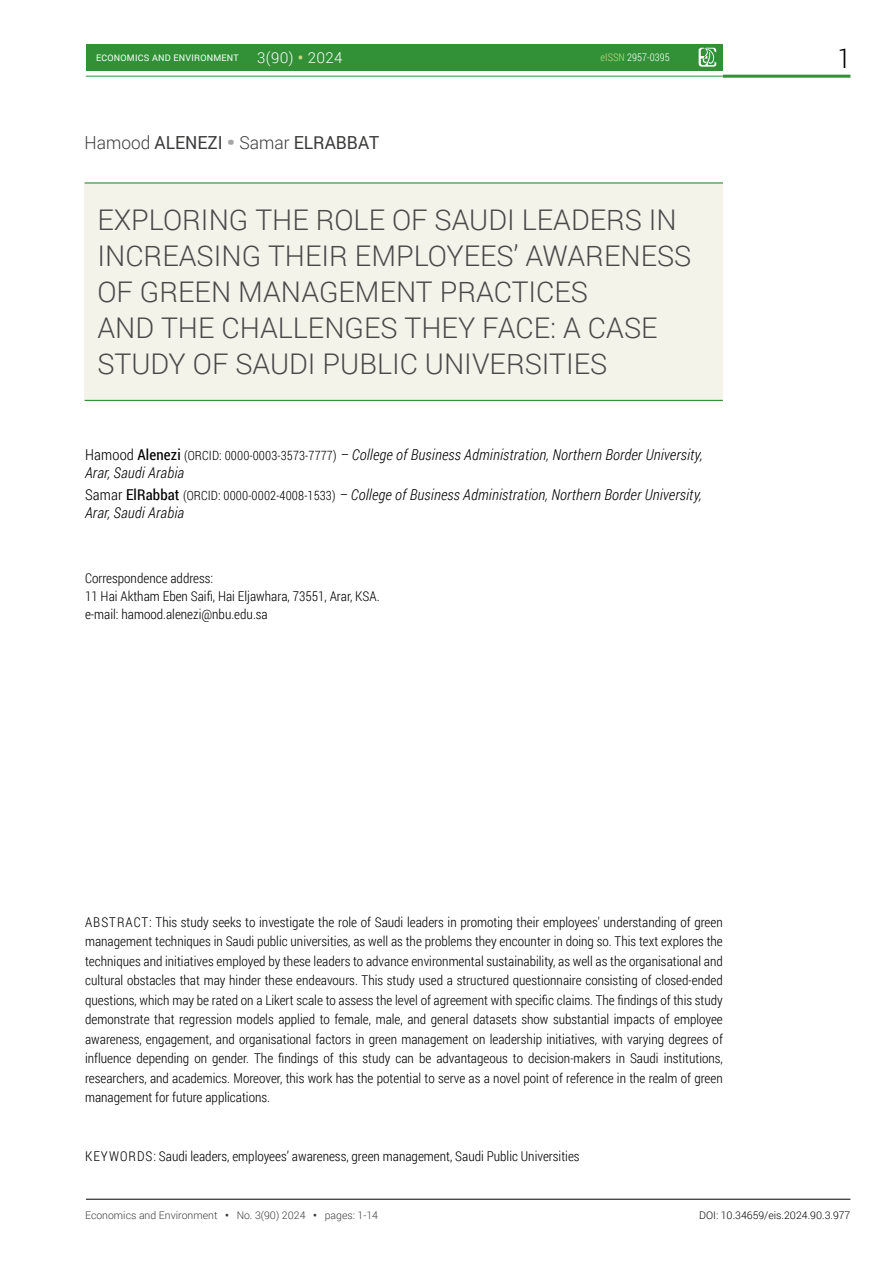
<style>
.page{position:relative;width:893px;height:1263px;background:#fff}
.page>*{position:absolute;margin:0;border:0;box-sizing:border-box;transform-origin:0 0}
.t1{font:300 28.5px/36px "Roboto";color:#494948}
.t2{font:300 27px "Roboto Condensed";color:#000}
.t3{font:18px "Roboto";color:#3b3b3a;scale:.96 1}
.t4{font:italic 300 15px/18px "Roboto Condensed";letter-spacing:.01em;color:#000}
.t5{font:300 13.5px/19.5px "Roboto Condensed";color:#000}
.t6{font:300 10.5px "Roboto";color:#3b3b3a}
.t7{font:300 10.5px "Roboto";color:#000}
.t8{font:300 10.5px "Roboto Condensed";letter-spacing:.005em;color:#fff}
.t9{font:9px "Roboto";letter-spacing:.025em;color:#fff}
.s1{font-weight:300;font-size:15px}
.s2{font-weight:700;font-size:15px;color:#c4d983}
.s3{color:#c4d983}
.s4{font-weight:300}
.s5{font-weight:900;color:#a7a7a8}
.s6{font-style:normal}
.s7{font-weight:400;font-style:normal}
.s8{font-style:normal;font-size:12.75px}
.s9{font-weight:700}
</style>
<div class="page">
<div style="left:86px;top:44px;width:637px;height:26px;background:#329137"></div>
<svg style="left:699px;top:48px;width:17px;height:19px"></svg>
<hr style="left:86px;top:76px;width:637px;height:1px;background:#329137">
<hr style="left:723px;top:75px;width:127px;height:3px;background:#329137">
<hr style="left:86px;top:1199px;width:764px;height:1px;background:#000">
<div style="left:85px;top:183px;width:638px;height:218px;background:#f4f3ea"></div>
<hr style="left:85px;top:182px;width:638px;height:2px;background:#329137">
<hr style="left:85px;top:400px;width:638px;height:1px;background:#329137">
<p class="t9" style="left:96px;top:51px;width:248px">ECONOMICS AND ENVIRONMENT <span class="s1">3(90)</span> <span class="s2">•</span> <span class="s1">2024</span></p>
<h2 class="t2" style="left:838px;top:40px;width:14px">1</h2>
<p class="t8" style="left:601px;top:50px;width:71px"><span class="s3">eISSN</span> 2957-0395</p>
<h3 class="t3" style="left:85px;top:130px;width:308px"><span class="s4">Hamood</span> ALENEZI <span class="s5">•</span> <span class="s4">Samar</span> ELRABBAT</h3>
<h1 class="t1" style="left:97px;top:201px;width:595px">EXPLORING THE ROLE OF SAUDI LEADERS IN INCREASING THEIR EMPLOYEES’ AWARENESS OF GREEN MANAGEMENT PRACTICES<br>AND THE CHALLENGES THEY FACE: A CASE STUDY OF SAUDI PUBLIC UNIVERSITIES</h1>
<p class="t4" style="left:85px;top:445px;width:619px"><span class="s6">Hamood</span> <span class="s7">Alenezi</span> <span class="s8">(ORCID: 0000-0003-3573-7777)</span> – College of Business Administration, Northern Border University,<br>Arar, Saudi Arabia</p>
<p class="t4" style="left:85px;top:485px;width:618px"><span class="s6">Samar</span> <span class="s7">ElRabbat</span> <span class="s8">(ORCID: 0000-0002-4008-1533)</span> – College of Business Administration, Northern Border University,<br>Arar, Saudi Arabia</p>
<p class="t5" style="left:85px;top:568px;width:296px;line-height:18px">Correspondence address:<br>11 Hai Aktham Eben Saifi, Hai Eljawhara, 73551, Arar, KSA. e-mail: hamood.alenezi@nbu.edu.sa</p>
<p class="t5" style="left:85px;top:912px;width:639px;text-align:justify">ABSTRACT: This study seeks to investigate the role of Saudi leaders in promoting their employees' understanding of green management techniques in Saudi public universities, as well as the problems they encounter in doing so. This text explores the techniques and initiatives employed by these leaders to advance environmental sustainability, as well as the organisational and cultural obstacles that may hinder these endeavours. This study used a structured questionnaire consisting of closed-ended questions, which may be rated on a Likert scale to assess the level of agreement with specific claims. The findings of this study demonstrate that regression models applied to female, male, and general datasets show substantial impacts of employee awareness, engagement, and organisational factors in green management on leadership initiatives, with varying degrees of influence depending on gender. The findings of this study can be advantageous to decision-makers in Saudi institutions, researchers, and academics. Moreover, this work has the potential to serve as a novel point of reference in the realm of green management for future applications.</p>
<p class="t5" style="left:85px;top:1146px;width:496px">KEYWORDS: Saudi leaders, employees’ awareness, green management, Saudi Public Universities</p>
<p class="t6" style="left:85px;top:1208px;width:294px">Economics and Environment <span class="s9">•</span> No. 3(90) 2024 <span class="s9">•</span> pages: 1-14</p>
<p class="t7" style="left:699px;top:1208px;width:153px">DOI: 10.34659/eis.2024.90.3.977</p>
</div>
